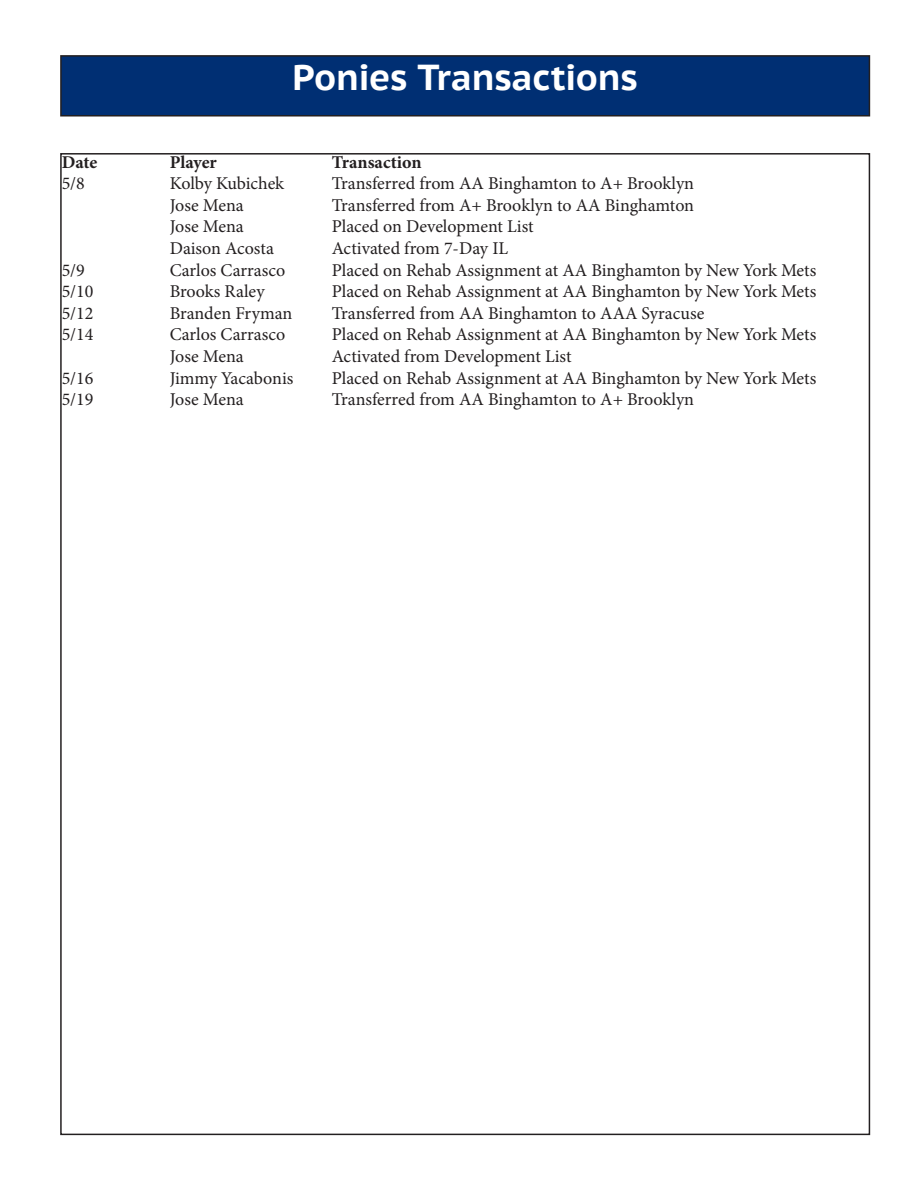
<style>
.page{position:relative;width:918px;height:1188px;background:#fff}
.page>*{position:absolute;margin:0;border:0;box-sizing:border-box;transform-origin:0 0}
.t1{font:700 36px "PT Sans Caption";letter-spacing:-.01em;color:#fff}
.t2{font:18px "Minion Pro";letter-spacing:-.005em;color:#231f20}
.t3{font:700 18px "Minion Pro";letter-spacing:-.005em;color:#231f20}
</style>
<div class="page">
<div style="left:61px;top:56px;width:808px;height:60px;background:#002f73"></div>
<div style="left:60px;top:55px;width:810px;height:62px;border:2px solid #231f20"></div>
<p class="t1" style="left:292px;top:53px;width:347px">Ponies Transactions</p>
<p class="t3" style="left:62px;top:149px;width:37px">Date</p>
<p class="t3" style="left:170px;top:149px;width:49px">Player</p>
<p class="t3" style="left:332px;top:149px;width:91px">Transaction</p>
<p class="t2" style="left:62px;top:171px;width:25px">5/8</p>
<p class="t2" style="left:170px;top:171px;width:116px">Kolby Kubichek</p>
<p class="t2" style="left:332px;top:171px;width:364px">Transferred from AA Binghamton to A+ Brooklyn</p>
<p class="t2" style="left:170px;top:193px;width:76px">Jose Mena</p>
<p class="t2" style="left:332px;top:193px;width:364px">Transferred from A+ Brooklyn to AA Binghamton</p>
<p class="t2" style="left:170px;top:215px;width:76px">Jose Mena</p>
<p class="t2" style="left:332px;top:215px;width:204px">Placed on Development List</p>
<p class="t2" style="left:170px;top:236px;width:106px">Daison Acosta</p>
<p class="t2" style="left:332px;top:236px;width:178px">Activated from 7-Day IL</p>
<p class="t2" style="left:62px;top:258px;width:25px">5/9</p>
<p class="t2" style="left:170px;top:258px;width:117px">Carlos Carrasco</p>
<p class="t2" style="left:332px;top:258px;width:486px">Placed on Rehab Assignment at AA Binghamton by New York Mets</p>
<p class="t2" style="left:62px;top:279px;width:33px">5/10</p>
<p class="t2" style="left:170px;top:279px;width:97px">Brooks Raley</p>
<p class="t2" style="left:332px;top:279px;width:486px">Placed on Rehab Assignment at AA Binghamton by New York Mets</p>
<p class="t2" style="left:62px;top:301px;width:33px">5/12</p>
<p class="t2" style="left:170px;top:301px;width:124px">Branden Fryman</p>
<p class="t2" style="left:332px;top:301px;width:374px">Transferred from AA Binghamton to AAA Syracuse</p>
<p class="t2" style="left:62px;top:323px;width:33px">5/14</p>
<p class="t2" style="left:170px;top:323px;width:117px">Carlos Carrasco</p>
<p class="t2" style="left:332px;top:323px;width:486px">Placed on Rehab Assignment at AA Binghamton by New York Mets</p>
<p class="t2" style="left:170px;top:344px;width:76px">Jose Mena</p>
<p class="t2" style="left:332px;top:344px;width:241px">Activated from Development List</p>
<p class="t2" style="left:62px;top:366px;width:33px">5/16</p>
<p class="t2" style="left:170px;top:366px;width:125px">Jimmy Yacabonis</p>
<p class="t2" style="left:332px;top:366px;width:486px">Placed on Rehab Assignment at AA Binghamton by New York Mets</p>
<p class="t2" style="left:62px;top:387px;width:33px">5/19</p>
<p class="t2" style="left:170px;top:387px;width:76px">Jose Mena</p>
<p class="t2" style="left:332px;top:387px;width:364px">Transferred from AA Binghamton to A+ Brooklyn</p>
</div>
